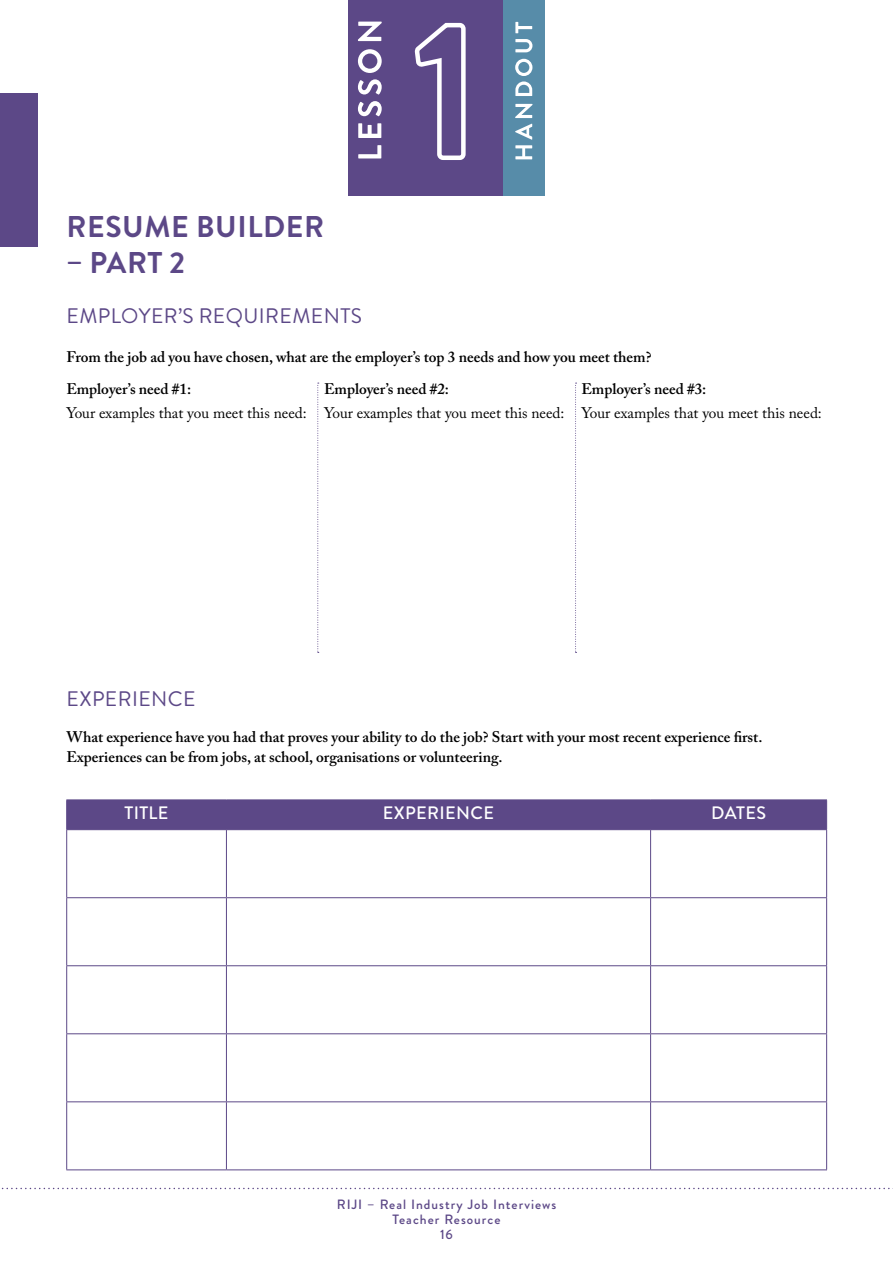
<style>
.page{position:relative;width:893px;height:1263px;background:#fff}
.page>*{position:absolute;margin:0;border:0;box-sizing:border-box;transform-origin:0 0}
.t1{font:700 30px "Brandon Grotesque";letter-spacing:.02em;color:#5c4887}
.t2{font:21px "Brandon Grotesque";letter-spacing:.02em;color:#5c4887}
.t3{font:500 18px "Brandon Grotesque";letter-spacing:.02em;color:#fff}
.t4{font:600 15.3px/19.5px "Adobe Caslon Pro";color:#000}
.t5{font:15.3px "Adobe Caslon Pro";color:#000}
.t6{font:500 13.5px/15px "Brandon Grotesque";letter-spacing:.075em;color:#5c4887;text-align:center}
</style>
<div class="page">
<svg style="left:1px;top:1188px;width:892px;height:1px"></svg>
<hr style="left:66px;top:799px;width:160px;height:1px;background:#5c4887">
<hr style="left:226px;top:799px;width:425px;height:1px;background:#5c4887">
<hr style="left:651px;top:799px;width:176px;height:1px;background:#5c4887">
<div style="left:66px;top:800px;width:761px;height:30px;background:#5c4887"></div>
<hr style="left:651px;top:829px;width:176px;height:1px;background:#5c4887">
<hr style="left:66px;top:830px;width:1px;height:67px;background:#5c4887">
<hr style="left:226px;top:830px;width:1px;height:67px;background:#5c4887">
<hr style="left:650px;top:830px;width:1px;height:67px;background:#5c4887">
<hr style="left:826px;top:830px;width:1px;height:67px;background:#5c4887">
<hr style="left:66px;top:897px;width:160px;height:1px;background:#5c4887">
<hr style="left:66px;top:898px;width:1px;height:67px;background:#5c4887">
<hr style="left:226px;top:897px;width:425px;height:1px;background:#5c4887">
<hr style="left:226px;top:898px;width:1px;height:67px;background:#5c4887">
<hr style="left:651px;top:897px;width:176px;height:1px;background:#5c4887">
<hr style="left:650px;top:898px;width:1px;height:67px;background:#5c4887">
<hr style="left:826px;top:898px;width:1px;height:67px;background:#5c4887">
<hr style="left:66px;top:965px;width:160px;height:1px;background:#5c4887">
<hr style="left:66px;top:966px;width:1px;height:67px;background:#5c4887">
<hr style="left:226px;top:965px;width:425px;height:1px;background:#5c4887">
<hr style="left:226px;top:966px;width:1px;height:67px;background:#5c4887">
<hr style="left:651px;top:965px;width:176px;height:1px;background:#5c4887">
<hr style="left:650px;top:966px;width:1px;height:67px;background:#5c4887">
<hr style="left:826px;top:966px;width:1px;height:67px;background:#5c4887">
<hr style="left:66px;top:1033px;width:160px;height:1px;background:#5c4887">
<hr style="left:66px;top:1034px;width:1px;height:67px;background:#5c4887">
<hr style="left:226px;top:1033px;width:425px;height:1px;background:#5c4887">
<hr style="left:226px;top:1034px;width:1px;height:67px;background:#5c4887">
<hr style="left:651px;top:1033px;width:176px;height:1px;background:#5c4887">
<hr style="left:650px;top:1034px;width:1px;height:67px;background:#5c4887">
<hr style="left:826px;top:1034px;width:1px;height:67px;background:#5c4887">
<hr style="left:66px;top:1101px;width:160px;height:1px;background:#5c4887">
<hr style="left:66px;top:1102px;width:1px;height:67px;background:#5c4887">
<hr style="left:66px;top:1169px;width:160px;height:1px;background:#5c4887">
<hr style="left:226px;top:1101px;width:425px;height:1px;background:#5c4887">
<hr style="left:226px;top:1102px;width:1px;height:67px;background:#5c4887">
<hr style="left:226px;top:1169px;width:425px;height:1px;background:#5c4887">
<hr style="left:651px;top:1101px;width:176px;height:1px;background:#5c4887">
<hr style="left:650px;top:1102px;width:1px;height:67px;background:#5c4887">
<hr style="left:826px;top:1102px;width:1px;height:67px;background:#5c4887">
<hr style="left:651px;top:1169px;width:176px;height:1px;background:#5c4887">
<svg style="left:317px;top:383px;width:2px;height:270px"></svg>
<svg style="left:575px;top:383px;width:2px;height:270px"></svg>
<div style="left:0;top:94px;width:38px;height:153px;background:#5c4887"></div>
<div style="left:349px;top:0;width:195px;height:196px;background:#5c4887"></div>
<svg style="left:415px;top:22px;width:51px;height:138px"></svg>
<svg style="left:358px;top:22px;width:24px;height:136px"></svg>
<div style="left:503px;top:0;width:42px;height:196px;background:#578ca9"></div>
<svg style="left:515px;top:22px;width:17px;height:137px"></svg>
<h1 class="t1" style="left:67px;top:206px;width:259px">RESUME BUILDER</h1>
<h1 class="t1" style="left:66px;top:242px;width:120px">– PART 2</h1>
<h2 class="t2" style="left:66px;top:301px;width:297px">EMPLOYER’S REQUIREMENTS</h2>
<p class="t4" style="left:66px;top:347px;width:587px">From the job ad you have chosen, what are the employer’s top 3 needs and how you meet them?</p>
<p class="t4" style="left:66px;top:379px;width:126px">Employer’s need #1:</p>
<p class="t5" style="left:66px;top:403px;width:242px">Your examples that you meet this need:</p>
<p class="t4" style="left:324px;top:379px;width:126px">Employer’s need #2:</p>
<p class="t5" style="left:324px;top:403px;width:242px">Your examples that you meet this need:</p>
<p class="t4" style="left:581px;top:379px;width:126px">Employer’s need #3:</p>
<p class="t5" style="left:581px;top:403px;width:242px">Your examples that you meet this need:</p>
<h2 class="t2" style="left:66px;top:684px;width:131px">EXPERIENCE</h2>
<p class="t4" style="left:66px;top:727px;width:698px">What experience have you had that proves your ability to do the job? Start with your most recent experience first.<br>Experiences can be from jobs, at school, organisations or volunteering.</p>
<p class="t3" style="left:124px;top:800px;width:46px">TITLE</p>
<p class="t3" style="left:383px;top:800px;width:113px">EXPERIENCE</p>
<p class="t3" style="left:711px;top:800px;width:57px">DATES</p>
<p class="t6" style="left:337px;top:1196px;width:221px">RIJI – Real Industry Job Interviews<br>Teacher Resource<br>16</p>
</div>
